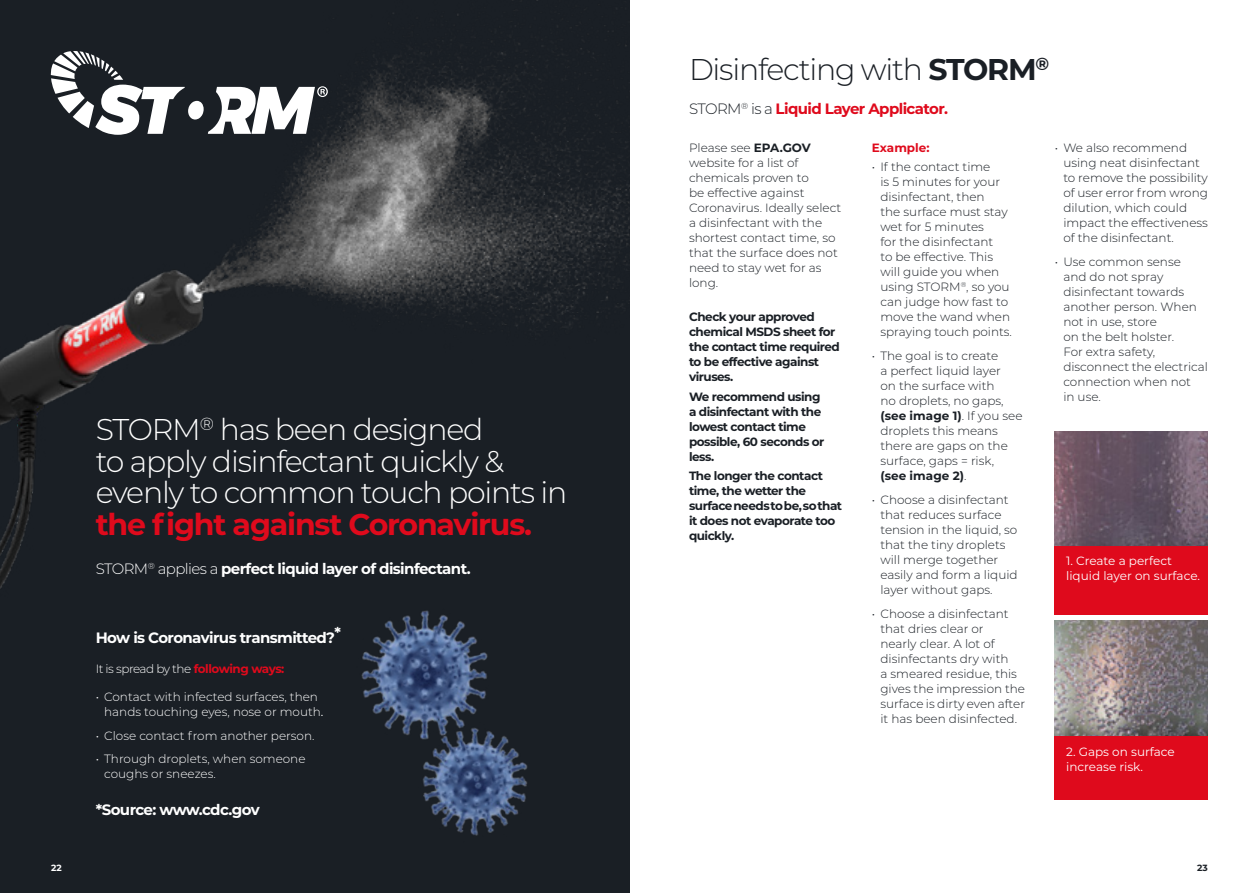
<style>
.page{position:relative;width:1259px;height:893px;background:#fff}
.page>*{position:absolute;margin:0;border:0;box-sizing:border-box;transform-origin:0 0}
.t1{font:300 30px/31.5px "Montserrat";letter-spacing:-.04em;color:#fff}
.t2{font:700 30px "Montserrat";letter-spacing:-.04em;color:#df0a1c}
.t3{font:300 30px "Montserrat";letter-spacing:-.04em;color:#1a1f25}
.t4{font:700 15px "Montserrat";letter-spacing:-.04em;color:#fff}
.t5{font:700 15px "Montserrat";letter-spacing:-.04em;color:#df0a1c}
.t6{font:300 12px/15px "Montserrat";color:#1a1f25}
.t7{font:700 12px/15px "Montserrat";letter-spacing:-.04em;color:#1a1f25}
.t8{font:300 12px/15px "Montserrat";color:#fff}
.t9{font:12px/15px "Montserrat";color:#fff}
.t10{font:300 12px "Montserrat";letter-spacing:-.04em;color:#fff}
.t11{font:700 12px "Montserrat";color:#df0a1c}
.t12{font:700 9px "Montserrat";color:#fff}
.t13{font:700 9px "Montserrat";color:#1a1f25}
.s1{font-weight:300}
.s2{font-weight:700;color:#df0a1c}
.s3{font-weight:400}
.s4{font-weight:700}
.s5{font-weight:300;color:#1a1f25}
</style>
<div class="page">
<div style="left:0;top:0;width:629px;height:893px;background:#1a1f25"></div>
<img style="left:0;top:0;width:629px;height:589px">
<img style="left:335px;top:560px;width:213px;height:276px">
<img style="left:1054px;top:432px;width:154px;height:114px">
<img style="left:1054px;top:621px;width:154px;height:115px">
<div style="left:1054px;top:546px;width:154px;height:68px;background:#df0a1c"></div>
<div style="left:1054px;top:736px;width:154px;height:63px;background:#df0a1c"></div>
<svg style="left:50px;top:51px;width:278px;height:84px"></svg>
<h1 class="t1" style="left:96px;top:413px;width:473px">STORM<sup>®</sup> has been designed<br>to apply disinfectant quickly &amp; evenly to common touch points in</h1>
<h1 class="t2" style="left:96px;top:502px;width:438px">the fight against Coronavirus.</h1>
<p class="t4" style="left:96px;top:558px;width:376px"><span class="s1">STORM</span><sup>®</sup> <span class="s1">applies a</span> perfect liquid layer of disinfectant.</p>
<p class="t4" style="left:96px;top:627px;width:247px">How is Coronavirus transmitted?*</p>
<p class="t10" style="left:96px;top:661px;width:190px">It is spread by the <span class="s2">following ways:</span></p>
<p class="t8" style="left:104px;top:689px;width:221px;text-indent:-9px">• Contact with infected surfaces, then hands touching eyes, nose or mouth<span class="s3">.</span></p>
<p class="t8" style="left:96px;top:728px;width:220px">• Close contact from another person.</p>
<p class="t8" style="left:104px;top:751px;width:203px;text-indent:-9px">• Through droplets, when someone coughs or sneezes.</p>
<p class="t4" style="left:96px;top:799px;width:166px">*Source: www.cdc.gov</p>
<h1 class="t3" style="left:689px;top:49px;width:362px">Disinfecting with <span class="s4">STORM</span><sup>®</sup></h1>
<p class="t5" style="left:689px;top:98px;width:260px"><span class="s5">STORM</span><sup>®</sup> <span class="s5">is a</span> Liquid Layer Applicator.</p>
<p class="t11" style="left:872px;top:139px;width:59px">Example:</p>
<p class="t6" style="left:880px;top:159px;width:133px;text-indent:-9px">• If the contact time<br>is 5 minutes for your disinfectant, then<br>the surface must stay wet for 5 minutes<br>for the disinfectant<br>to be effective. This will guide you when using STORM<sup>®</sup>, so you can judge how fast to move the wand when spraying touch points.</p>
<p class="t6" style="left:880px;top:348px;width:144px;text-indent:-9px">• The goal is to create<br>a perfect liquid layer<br>on the surface with<br>no droplets, no gaps, <span class="s4">(see image 1)</span>. If you see droplets this means there are gaps on the surface, gaps = risk, <span class="s4">(see image 2)</span>.</p>
<p class="t6" style="left:880px;top:492px;width:139px;text-indent:-9px">• Choose a disinfectant that reduces surface tension in the liquid, so that the tiny droplets will merge together easily and form a liquid layer without gaps.</p>
<p class="t6" style="left:880px;top:606px;width:146px;text-indent:-9px">• Choose a disinfectant that dries clear or<br>nearly clear. A lot of disinfectants dry with<br>a smeared residue, this gives the impression the surface is dirty even after it has been disinfected.</p>
<p class="t6" style="left:689px;top:140px;width:154px">Please see <span class="s4">EPA.GOV </span>website for a list of chemicals proven to<br>be effective against<br>Coronavirus. Ideally select a disinfectant with the shortest contact time, so that the surface does not need to stay wet for as long.</p>
<p class="t7" style="left:689px;top:309px;width:152px">Check your approved chemical MSDS sheet for the contact time required to be effective against viruses.</p>
<p class="t7" style="left:689px;top:388px;width:137px">We recommend using a disinfectant with the lowest contact time possible, 60 seconds or less.</p>
<p class="t7" style="left:689px;top:468px;width:155px">The longer the contact time, the wetter the surface needs to be, so that it does not evaporate too quickly.</p>
<p class="t6" style="left:1063px;top:140px;width:146px;text-indent:-9px">• We also recommend using neat disinfectant to remove the possibility of user error from wrong dilution, which could impact the effectiveness of the disinfectant.</p>
<p class="t6" style="left:1063px;top:254px;width:146px;text-indent:-9px">• Use common sense<br>and do not spray disinfectant towards another person. When not in use, store<br>on the belt holster.<br>For extra safety, disconnect the electrical connection when not<br>in use.</p>
<p class="t9" style="left:1066px;top:552px;width:135px">1. Create a perfect liquid layer on surface.</p>
<p class="t9" style="left:1066px;top:743px;width:110px">2. Gaps on surface increase risk.</p>
<p class="t12" style="left:51px;top:861px;width:12px">22</p>
<p class="t13" style="left:1197px;top:861px;width:12px">23</p>
</div>
